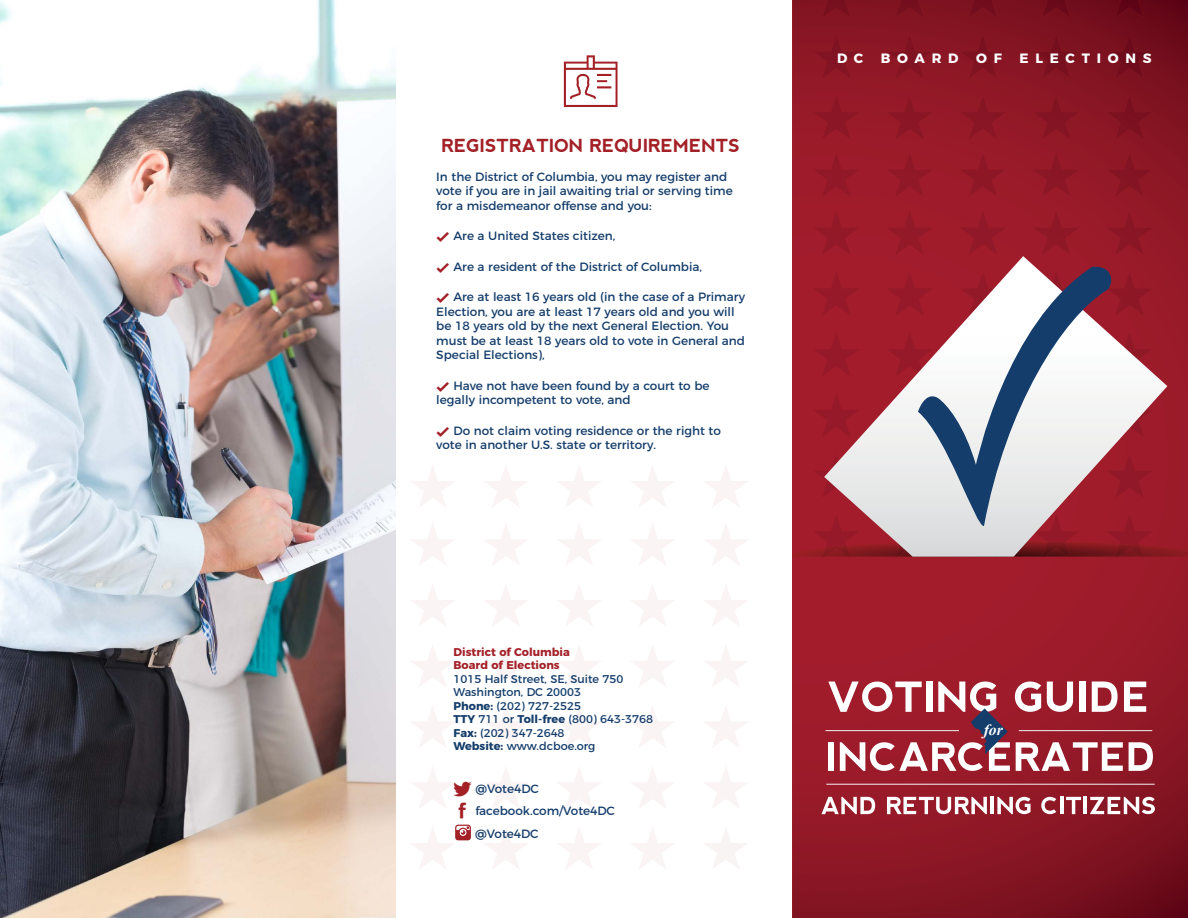
<style>
.page{position:relative;width:1188px;height:918px;background:#fff}
.page>*{position:absolute;margin:0;border:0;box-sizing:border-box;transform-origin:0 0}
.t1{font:700 18px "nevis";color:#a32027}
.t2{font:italic 700 15.6px "Times New Roman";color:#fff}
.t3{font:700 13.5px "Montserrat";letter-spacing:.5em;color:#fff}
.t4{font:12px/14.4px "Montserrat";color:#143d6b}
.t5{font:11.25px/13.5px "Montserrat";color:#143d6b}
.t6{font:700 11.25px/13.5px "Montserrat";color:#a32027}
.s1{font-family:"Sosa";font-size:13.5px;color:#a22027}
.s2{font-weight:700}
.s3{font-family:"Sosa";font-size:18px;color:#a32027}
</style>
<div class="page">
<svg style="left:411px;top:586px;width:43px;height:39px"></svg>
<svg style="left:485px;top:586px;width:42px;height:39px"></svg>
<svg style="left:558px;top:586px;width:42px;height:39px"></svg>
<svg style="left:631px;top:585px;width:43px;height:40px"></svg>
<svg style="left:705px;top:586px;width:42px;height:39px"></svg>
<svg style="left:412px;top:646px;width:42px;height:40px"></svg>
<svg style="left:485px;top:647px;width:42px;height:39px"></svg>
<svg style="left:558px;top:647px;width:42px;height:39px"></svg>
<svg style="left:632px;top:646px;width:41px;height:39px"></svg>
<svg style="left:705px;top:647px;width:42px;height:39px"></svg>
<svg style="left:412px;top:707px;width:41px;height:40px"></svg>
<svg style="left:485px;top:708px;width:41px;height:39px"></svg>
<svg style="left:559px;top:707px;width:41px;height:40px"></svg>
<svg style="left:632px;top:707px;width:41px;height:40px"></svg>
<svg style="left:705px;top:708px;width:41px;height:39px"></svg>
<svg style="left:412px;top:768px;width:41px;height:40px"></svg>
<svg style="left:486px;top:769px;width:40px;height:38px"></svg>
<svg style="left:559px;top:768px;width:40px;height:39px"></svg>
<svg style="left:632px;top:767px;width:41px;height:41px"></svg>
<svg style="left:706px;top:768px;width:40px;height:39px"></svg>
<svg style="left:485px;top:829px;width:42px;height:39px"></svg>
<svg style="left:558px;top:829px;width:42px;height:39px"></svg>
<svg style="left:631px;top:828px;width:43px;height:40px"></svg>
<svg style="left:705px;top:829px;width:42px;height:39px"></svg>
<svg style="left:413px;top:467px;width:40px;height:39px"></svg>
<svg style="left:486px;top:468px;width:40px;height:38px"></svg>
<svg style="left:559px;top:467px;width:40px;height:39px"></svg>
<svg style="left:633px;top:466px;width:40px;height:40px"></svg>
<svg style="left:706px;top:467px;width:40px;height:39px"></svg>
<svg style="left:412px;top:525px;width:41px;height:40px"></svg>
<svg style="left:486px;top:526px;width:40px;height:38px"></svg>
<svg style="left:559px;top:525px;width:40px;height:39px"></svg>
<svg style="left:632px;top:524px;width:41px;height:41px"></svg>
<svg style="left:706px;top:525px;width:40px;height:39px"></svg>
<svg style="left:792px;top:557px;width:396px;height:361px;background:#921827"></svg>
<svg style="left:792px;top:0;width:396px;height:541px;background:#901726"></svg>
<svg style="left:813px;top:272px;width:11px;height:44px"></svg>
<svg style="left:813px;top:332px;width:11px;height:44px"></svg>
<svg style="left:813px;top:393px;width:11px;height:44px"></svg>
<svg style="left:813px;top:454px;width:11px;height:44px"></svg>
<svg style="left:813px;top:515px;width:46px;height:44px"></svg>
<svg style="left:887px;top:557px;width:46px;height:2px"></svg>
<svg style="left:960px;top:557px;width:46px;height:2px"></svg>
<svg style="left:1033px;top:557px;width:46px;height:2px"></svg>
<svg style="left:1106px;top:557px;width:47px;height:2px"></svg>
<svg style="left:813px;top:153px;width:46px;height:44px;background:#991a29"></svg>
<svg style="left:887px;top:153px;width:46px;height:44px;background:#981a28"></svg>
<svg style="left:960px;top:153px;width:46px;height:44px;background:#961928"></svg>
<svg style="left:1033px;top:153px;width:46px;height:44px;background:#921827"></svg>
<svg style="left:1106px;top:153px;width:47px;height:44px;background:#8c1624"></svg>
<svg style="left:813px;top:211px;width:46px;height:44px;background:#9c1b2a"></svg>
<svg style="left:887px;top:211px;width:46px;height:44px;background:#9b1b29"></svg>
<svg style="left:960px;top:211px;width:46px;height:44px;background:#9a1a29"></svg>
<svg style="left:1033px;top:211px;width:46px;height:44px;background:#971928"></svg>
<svg style="left:1106px;top:211px;width:47px;height:44px;background:#921827"></svg>
<svg style="left:822px;top:0;width:29px;height:18px"></svg>
<svg style="left:895px;top:0;width:29px;height:18px"></svg>
<svg style="left:969px;top:0;width:28px;height:18px"></svg>
<svg style="left:1042px;top:0;width:28px;height:18px"></svg>
<svg style="left:1115px;top:0;width:29px;height:18px"></svg>
<svg style="left:813px;top:35px;width:46px;height:44px;background:#8a1624"></svg>
<svg style="left:887px;top:35px;width:46px;height:44px;background:#881523"></svg>
<svg style="left:960px;top:35px;width:46px;height:44px;background:#851422"></svg>
<svg style="left:1033px;top:35px;width:46px;height:44px;background:#7e1220"></svg>
<svg style="left:1106px;top:35px;width:47px;height:44px;background:#750f1d"></svg>
<svg style="left:813px;top:95px;width:46px;height:44px;background:#931827"></svg>
<svg style="left:887px;top:95px;width:46px;height:44px;background:#921827"></svg>
<svg style="left:960px;top:95px;width:46px;height:44px;background:#8f1726"></svg>
<svg style="left:1033px;top:95px;width:46px;height:44px;background:#8b1624"></svg>
<svg style="left:1106px;top:95px;width:47px;height:44px;background:#821322"></svg>
<img style="left:792px;top:541px;width:396px;height:16px">
<svg style="left:824px;top:256px;width:343px;height:301px;background:#b15660"></svg>
<svg style="left:918px;top:265px;width:196px;height:263px"></svg>
<hr style="left:826px;top:784px;width:329px;height:1px;background:#f2f2f2">
<svg style="left:821px;top:797px;width:54px;height:17px"></svg>
<svg style="left:887px;top:797px;width:100px;height:17px"></svg>
<hr style="left:990px;top:797px;width:4px;height:17px;background:#fff">
<svg style="left:997px;top:797px;width:34px;height:17px"></svg>
<svg style="left:1041px;top:797px;width:15px;height:17px"></svg>
<hr style="left:1060px;top:797px;width:3px;height:17px;background:#fff">
<svg style="left:1066px;top:797px;width:15px;height:17px"></svg>
<hr style="left:1084px;top:797px;width:3px;height:17px;background:#fff">
<svg style="left:1090px;top:797px;width:65px;height:17px"></svg>
<hr style="left:826px;top:730px;width:133px;height:1px;background:#f2f2f2">
<svg style="left:828px;top:682px;width:325px;height:89px"></svg>
<img style="left:0;top:0;width:395px;height:918px">
<svg style="left:411px;top:825px;width:60px;height:43px"></svg>
<h1 class="t1" style="left:441px;top:135px;width:300px">REGISTRATION REQUIREMENTS</h1>
<p class="t4" style="left:436px;top:168px;width:298px">In the District of Columbia, you may register and vote if you are in jail awaiting trial or serving time for a misdemeanor offense and you:</p>
<p class="t4" style="left:436px;top:228px;width:181px"><span class="s1">å</span> Are a United States citizen,</p>
<p class="t4" style="left:436px;top:258px;width:267px"><span class="s1">å</span> Are a resident of the District of Columbia,</p>
<p class="t4" style="left:436px;top:289px;width:310px"><span class="s1">å</span> Are at least 16 years old (in the case of a Primary Election, you are at least 17 years old and you will be 18 years old by the next General Election. You must be at least 18 years old to vote in General and Special Elections),</p>
<p class="t4" style="left:436px;top:377px;width:275px"><span class="s1">å</span> Have not have been found by a court to be legally incompetent to vote, and</p>
<p class="t4" style="left:436px;top:422px;width:286px"><span class="s1">å</span> Do not claim voting residence or the right to vote in another U.S. state or territory.</p>
<p class="t6" style="left:454px;top:644px;width:118px">District of Columbia<br>Board of Elections</p>
<p class="t5" style="left:454px;top:671px;width:201px">1015 Half Street, SE, Suite 750<br>Washington, DC 20003<br><span class="s2">Phone:</span> (202) 727-2525<br><span class="s2">TTY</span> 711 or <span class="s2">Toll-free</span> (800) 643-3768<br><span class="s2">Fax:</span> (202) 347-2648<br><span class="s2">Website:</span> www.dcboe.org</p>
<p class="t4" style="left:454px;top:777px;width:163px;line-height:21.6px"><span class="s3">t</span> @Vote4DC<br><span class="s3">v</span> facebook.com/Vote4DC</p>
<p class="t4" style="left:475px;top:826px;width:65px">@Vote4DC</p>
<p class="t3" style="left:837px;top:47px;width:28px">D C</p>
<p class="t3" style="left:881px;top:47px;width:79px">BOARD</p>
<p class="t3" style="left:976px;top:47px;width:27px">O F</p>
<p class="t3" style="left:1020px;top:47px;width:133px">ELECTIONS</p>
<h2 class="t2" style="left:984px;top:719px;width:21px">for</h2>
</div>
